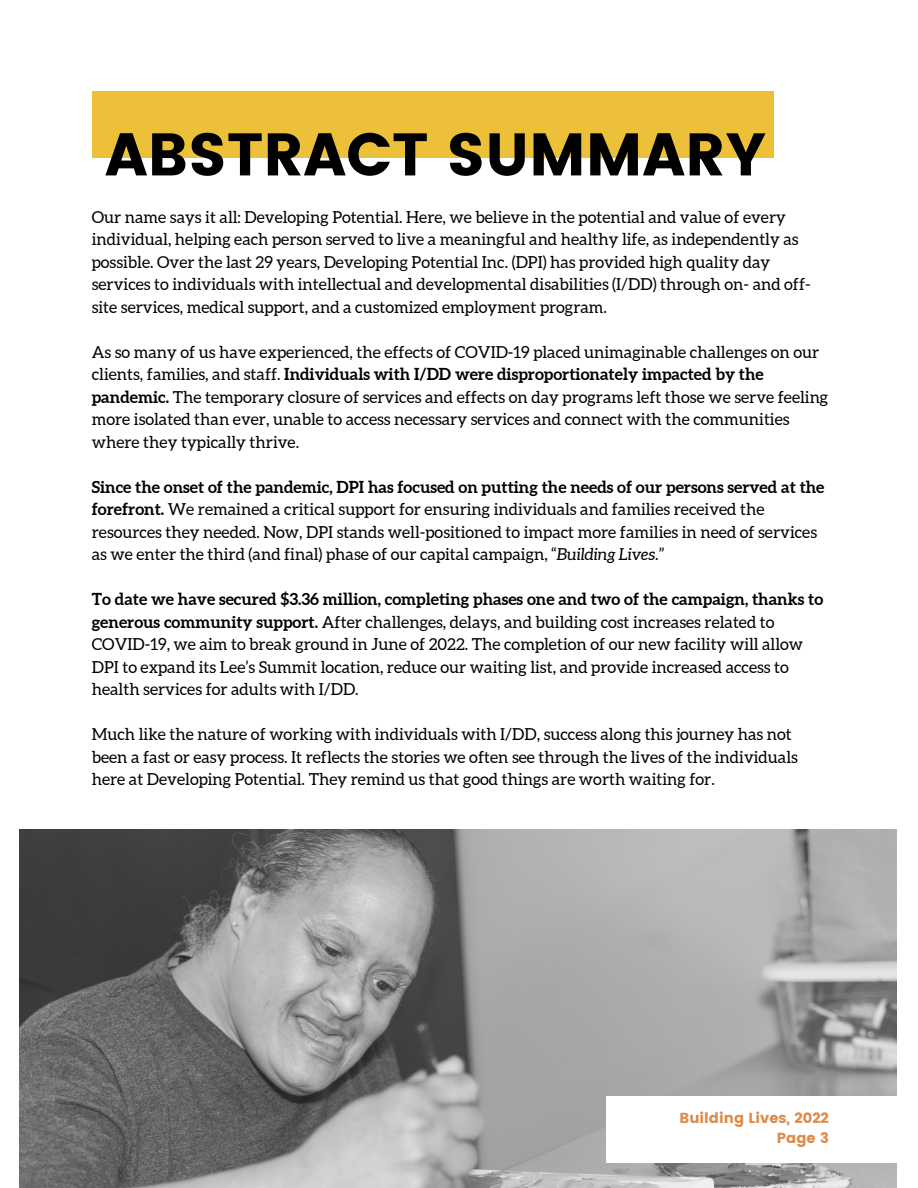
<style>
.page{position:relative;width:918px;height:1188px;background:#fff}
.page>*{position:absolute;margin:0;border:0;box-sizing:border-box;transform-origin:0 0}
.t1{font:60px "Poppins";color:#000}
.t2{font:16.5px/22.5px "Aleo";color:#000}
.t3{font:14.55px "Poppins";color:#dc8b49}
.s1{font-weight:700}
.s2{font-style:italic}
</style>
<div class="page">
<img style="left:20px;top:829px;width:876px;height:359px">
<div style="left:606px;top:1096px;width:312px;height:67px;background:#fff"></div>
<div style="left:92px;top:92px;width:682px;height:66px;background:#edc039"></div>
<p class="t1" style="left:105px;top:120px;width:663px">ABSTRACT SUMMARY</p>
<p class="t2" style="left:92px;top:206px;width:721px">Our name says it all: Developing Potential. Here, we believe in the potential and value of every individual, helping each person served to live a meaningful and healthy life, as independently as possible. Over the last 29 years, Developing Potential Inc. (DPI) has provided high quality day services to individuals with intellectual and developmental disabilities (I/DD) through on- and off&shy;site services, medical support, and a customized employment program.</p>
<p class="t2" style="left:92px;top:341px;width:738px">As so many of us have experienced, the effects of COVID-19 placed unimaginable challenges on our clients, families, and staff. <span class="s1">Individuals with I/DD were disproportionately impacted by the pandemic.</span> The temporary closure of services and effects on day programs left those we serve feeling more isolated than ever, unable to access necessary services and connect with the communities where they typically thrive.</p>
<p class="t2" style="left:92px;top:476px;width:734px"><span class="s1">Since the onset of the pandemic, DPI has focused on putting the needs of our persons served at the forefront.</span> We remained a critical support for ensuring individuals and families received the resources they needed. Now, DPI stands well-positioned to impact more families in need of services as we enter the third (and final) phase of our capital campaign, “<span class="s2">Building Lives</span>.”</p>
<p class="t2" style="left:92px;top:588px;width:733px"><span class="s1">To date we have secured $3.36 million, completing phases one and two of the campaign, thanks to generous community support.</span> After challenges, delays, and building cost increases related to COVID-19, we aim to break ground in June of 2022. The completion of our new facility will allow DPI to expand its Lee’s Summit location, reduce our waiting list, and provide increased access to health services for adults with I/DD.</p>
<p class="t2" style="left:92px;top:723px;width:708px">Much like the nature of working with individuals with I/DD, success along this journey has not been a fast or easy process. It reflects the stories we often see through the lives of the individuals here at Developing Potential. They remind us that good things are worth waiting for.</p>
<p class="t3" style="left:680px;top:1109px;width:151px">Building Lives, 2022</p>
<p class="t3" style="left:777px;top:1129px;width:54px">Page 3</p>
</div>
